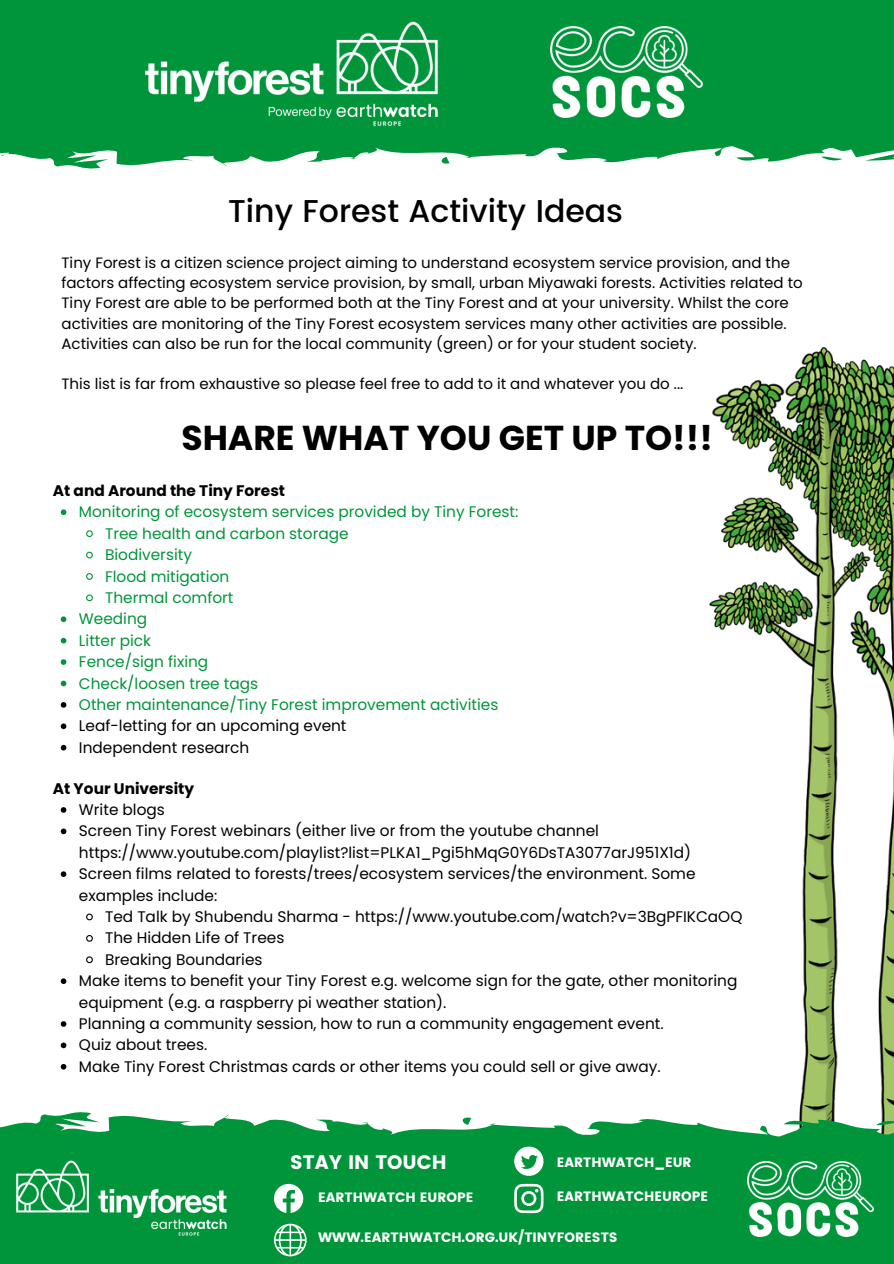
<style>
.page{position:relative;width:894px;height:1264px;background:#fff}
.page>*{position:absolute;margin:0;border:0;box-sizing:border-box;transform-origin:0 0}
.t1{font:700 34.5px "Poppins";color:#000}
.t2{font:500 31.5px "Poppins";color:#000}
.t3{font:19.5px "Poppins";color:#fff}
.t4{font:15.3px/21.5px "Poppins";color:#000}
.t5{font:15.3px "Poppins";color:#00953b}
.t6{font:700 15.3px "Poppins";color:#000}
.t7{font:15px/20.2px "Poppins";color:#000}
.t8{font:13.5px "Poppins";color:#fff}
</style>
<div class="page">
<svg style="left:0;top:0;width:893px;height:169px;fill:#00953b"></svg>
<svg style="left:438px;top:157px;width:11px;height:8px"></svg>
<svg style="left:821px;top:156px;width:21px;height:6px"></svg>
<img style="left:69px;top:0;width:510px;height:139px">
<img style="left:550px;top:27px;width:152px;height:91px">
<svg style="left:61px;top:509px;width:5px;height:6px"></svg>
<svg style="left:86px;top:530px;width:7px;height:7px"></svg>
<svg style="left:86px;top:551px;width:7px;height:8px"></svg>
<svg style="left:86px;top:573px;width:7px;height:7px"></svg>
<svg style="left:86px;top:594px;width:7px;height:8px"></svg>
<svg style="left:61px;top:616px;width:5px;height:6px"></svg>
<svg style="left:61px;top:638px;width:5px;height:5px"></svg>
<svg style="left:61px;top:659px;width:5px;height:6px"></svg>
<svg style="left:61px;top:680px;width:5px;height:6px"></svg>
<svg style="left:61px;top:702px;width:5px;height:5px"></svg>
<svg style="left:61px;top:723px;width:5px;height:6px"></svg>
<svg style="left:61px;top:745px;width:5px;height:5px"></svg>
<img style="left:709px;top:347px;width:184px;height:761px">
<svg style="left:0;top:1108px;width:893px;height:155px;background:#25a457"></svg>
<svg style="left:459px;top:1115px;width:12px;height:9px"></svg>
<svg style="left:876px;top:1119px;width:17px;height:6px"></svg>
<img style="left:4px;top:1149px;width:236px;height:100px">
<svg style="left:274px;top:1223px;width:32px;height:33px"></svg>
<svg style="left:514px;top:1146px;width:29px;height:29px"></svg>
<svg style="left:274px;top:1183px;width:29px;height:29px"></svg>
<svg style="left:514px;top:1183px;width:29px;height:30px"></svg>
<img style="left:747px;top:1160px;width:126px;height:76px">
<svg style="left:61px;top:807px;width:5px;height:5px"></svg>
<svg style="left:61px;top:828px;width:5px;height:6px"></svg>
<svg style="left:61px;top:871px;width:5px;height:6px"></svg>
<svg style="left:86px;top:913px;width:7px;height:8px"></svg>
<svg style="left:86px;top:935px;width:7px;height:7px"></svg>
<svg style="left:86px;top:956px;width:7px;height:8px"></svg>
<svg style="left:61px;top:978px;width:5px;height:6px"></svg>
<svg style="left:61px;top:1021px;width:5px;height:5px"></svg>
<svg style="left:61px;top:1042px;width:5px;height:6px"></svg>
<svg style="left:61px;top:1064px;width:5px;height:5px"></svg>
<h2 class="t2" style="left:228px;top:192px;width:396px">Tiny Forest Activity Ideas</h2>
<p class="t7" style="left:61px;top:252px;width:742px">Tiny Forest is a citizen science project aiming to understand ecosystem service provision, and the factors affecting ecosystem service provision, by small, urban Miyawaki forests. Activities related to Tiny Forest are able to be performed both at the Tiny Forest and at your university. Whilst the core activities are monitoring of the Tiny Forest ecosystem services many other activities are possible.<br>Activities can also be run for the local community (green) or for your student society.</p>
<p class="t7" style="left:61px;top:374px;width:623px">This list is far from exhaustive so please feel free to add to it and whatever you do ...</p>
<h1 class="t1" style="left:181px;top:414px;width:533px">SHARE WHAT YOU GET UP TO!!!</h1>
<p class="t6" style="left:53px;top:480px;width:234px">At and Around the Tiny Forest</p>
<p class="t5" style="left:79px;top:501px;width:441px">Monitoring of ecosystem services provided by Tiny Forest:</p>
<p class="t5" style="left:105px;top:522px;width:245px">Tree health and carbon storage</p>
<p class="t5" style="left:105px;top:544px;width:88px">Biodiversity</p>
<p class="t5" style="left:105px;top:565px;width:126px">Flood mitigation</p>
<p class="t5" style="left:105px;top:587px;width:130px">Thermal comfort</p>
<p class="t5" style="left:79px;top:608px;width:70px">Weeding</p>
<p class="t5" style="left:79px;top:629px;width:74px">Litter pick</p>
<p class="t5" style="left:79px;top:651px;width:131px">Fence/sign fixing</p>
<p class="t5" style="left:79px;top:672px;width:181px">Check/loosen tree tags</p>
<p class="t5" style="left:79px;top:694px;width:421px">Other maintenance/Tiny Forest improvement activities</p>
<p class="t4" style="left:79px;top:715px;width:269px">Leaf-letting for an upcoming event<br>Independent research</p>
<p class="t6" style="left:53px;top:777px;width:143px">At Your University</p>
<p class="t4" style="left:79px;top:799px;width:618px">Write blogs<br>Screen Tiny Forest webinars (either live or from the youtube channel https://www.youtube.com/playlist?list=PLKA1_Pgi5hMqG0Y6DsTA3077arJ951X1d)<br>Screen films related to forests/trees/ecosystem services/the environment. Some examples include:</p>
<p class="t4" style="left:105px;top:906px;width:638px">Ted Talk by Shubendu Sharma - https://www.youtube.com/watch?v=3BgPFIKCaOQ</p>
<p class="t4" style="left:105px;top:927px;width:181px">The Hidden Life of Trees</p>
<p class="t4" style="left:105px;top:948px;width:159px">Breaking Boundaries</p>
<p class="t4" style="left:79px;top:970px;width:659px">Make items to benefit your Tiny Forest e.g. welcome sign for the gate, other monitoring</p>
<p class="t4" style="left:79px;top:991px;width:369px">equipment (e.g. a raspberry pi weather station).</p>
<p class="t4" style="left:79px;top:1012px;width:586px">Planning a community session, how to run a community engagement event.</p>
<p class="t4" style="left:79px;top:1034px;width:130px">Quiz about trees.</p>
<p class="t4" style="left:79px;top:1055px;width:583px">Make Tiny Forest Christmas cards or other items you could sell or give away.</p>
<p class="t3" style="left:290px;top:1150px;width:158px">STAY IN TOUCH</p>
<p class="t8" style="left:556px;top:1154px;width:136px">EARTHWATCH_EUR</p>
<p class="t8" style="left:318px;top:1189px;width:157px">EARTHWATCH EUROPE</p>
<p class="t8" style="left:556px;top:1188px;width:153px">EARTHWATCHEUROPE</p>
<p class="t8" style="left:318px;top:1229px;width:301px">WWW.EARTHWATCH.ORG.UK/TINYFORESTS</p>
</div>
